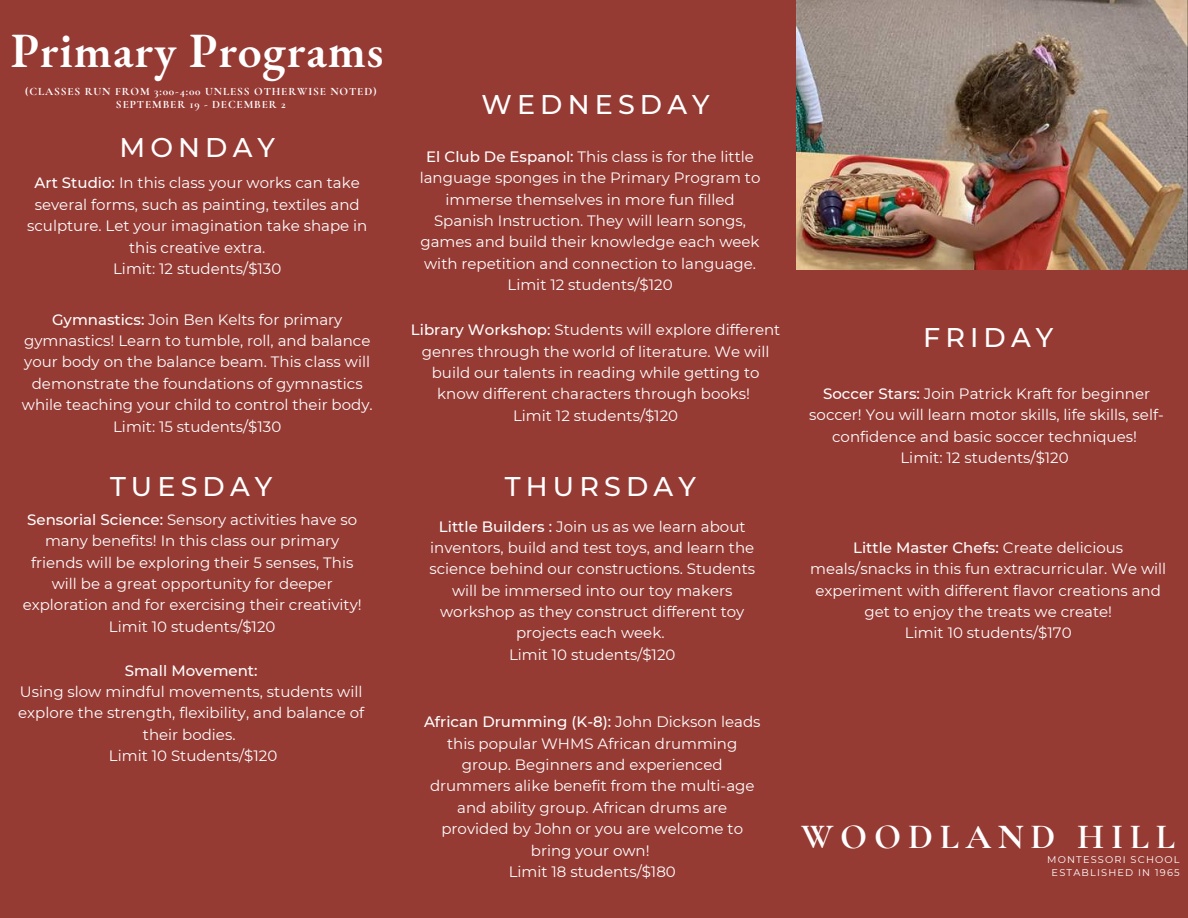
<style>
.page{position:relative;width:1188px;height:918px;background:#963a34}
.page>*{position:absolute;margin:0;border:0;box-sizing:border-box;transform-origin:0 0}
.t1{font:600 48px "EB Garamond";letter-spacing:.02em;color:#fff}
.t2{font:700 35.4px "Cormorant Garamond";letter-spacing:.19em;color:#fff}
.t3{font:500 27px "Montserrat";letter-spacing:.19em;color:#fff}
.t4{font:15px/21.3px "Montserrat";color:#fff;text-align:center}
.t5{font:500 15px "Montserrat";color:#fff}
.t6{font:700 11.25px/13.2px "Cormorant Garamond";letter-spacing:.08em;color:#fff;text-align:center}
.t7{font:9.75px/13px "Montserrat";letter-spacing:.12em;color:#fff;text-align:center}
.s1{font-weight:500}
</style>
<div class="page">
<img style="left:797px;top:0;width:391px;height:270px">
<h1 class="t1" style="left:11px;top:19px;width:374px">Primary Programs</h1>
<p class="t6" style="left:25px;top:85px;width:353px">(CLASSES RUN FROM 3:00-4:00 UNLESS OTHERWISE NOTED)<br>SEPTEMBER 19 - DECEMBER 2</p>
<h3 class="t3" style="left:119px;top:131px;width:157px">MONDAY</h3>
<p class="t4" style="left:27px;top:172px;width:342px"><span class="s1">Art Studio:</span> In this class your works can take several forms, such as painting, textiles and sculpture. Let your imagination take shape in this creative extra.<br>Limit: 12 students/$130</p>
<p class="t4" style="left:22px;top:309px;width:352px"><span class="s1">Gymnastics:</span> Join Ben Kelts for primary gymnastics! Learn to tumble, roll, and balance your body on the balance beam. This class will demonstrate the foundations of gymnastics while teaching your child to control their body.<br>Limit: 15 students/$130</p>
<h3 class="t3" style="left:110px;top:470px;width:164px">TUESDAY</h3>
<p class="t4" style="left:23px;top:509px;width:341px"><span class="s1">Sensorial Science:</span> Sensory activities have so many benefits! In this class our primary friends will be exploring their 5 senses, This will be a great opportunity for deeper exploration and for exercising their creativity!<br>Limit 10 students/$120</p>
<p class="t5" style="left:125px;top:661px;width:134px">Small Movement:</p>
<p class="t4" style="left:18px;top:681px;width:348px">Using slow mindful movements, students will explore the strength, flexibility, and balance of their bodies.<br>Limit 10 Students/$120</p>
<h3 class="t3" style="left:482px;top:88px;width:230px">WEDNESDAY</h3>
<p class="t4" style="left:420px;top:146px;width:342px"><span class="s1">El Club De Espanol:</span> This class is for the little language sponges in the Primary Program to immerse themselves in more fun filled Spanish Instruction. They will learn songs, games and build their knowledge each week with repetition and connection to language.<br>Limit 12 students/$120</p>
<p class="t4" style="left:411px;top:319px;width:371px"><span class="s1">Library Workshop:</span> Students will explore different genres through the world of literature. We will build our talents in reading while getting to know different characters through books!<br>Limit 12 students/$120</p>
<h3 class="t3" style="left:505px;top:470px;width:192px">THURSDAY</h3>
<p class="t4" style="left:429px;top:516px;width:327px"><span class="s1">Little Builders :</span> Join us as we learn about inventors, build and test toys, and learn the science behind our constructions. Students will be immersed into our toy makers workshop as they construct different toy projects each week.<br>Limit 10 students/$120</p>
<h3 class="t3" style="left:923px;top:321px;width:132px">FRIDAY</h3>
<p class="t4" style="left:809px;top:383px;width:356px"><span class="s1">Soccer Stars:</span> Join Patrick Kraft for beginner soccer! You will learn motor skills, life skills, self&shy;confidence and basic soccer techniques!<br>Limit: 12 students/$120</p>
<p class="t4" style="left:810px;top:537px;width:358px"><span class="s1">Little Master Chefs:</span> Create delicious meals/snacks in this fun extracurricular. We will experiment with different flavor creations and get to enjoy the treats we create!<br>Limit 10 students/$170</p>
<p class="t4" style="left:424px;top:711px;width:338px"><span class="s1">African Drumming (K-8):</span> John Dickson leads this popular WHMS African drumming group. Beginners and experienced drummers alike benefit from the multi-age and ability group. African drums are provided by John or you are welcome to bring your own!<br>Limit 18 students/$180</p>
<h2 class="t2" style="left:801px;top:815px;width:375px">WOODLAND HILL</h2>
<p class="t7" style="left:1047px;top:853px;width:134px">MONTESSORI SCHOOL<br>ESTABLISHED IN 1965</p>
</div>
